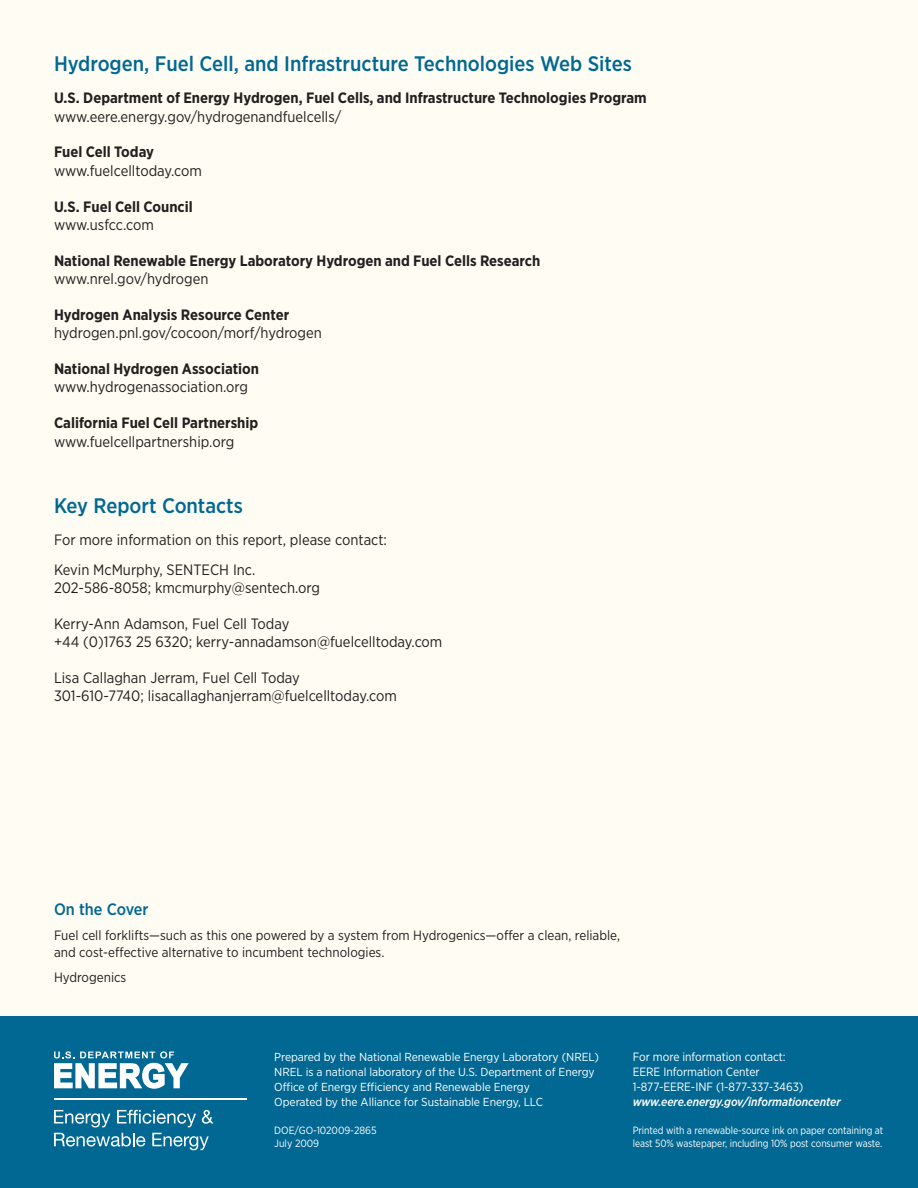
<style>
.page{position:relative;width:918px;height:1188px;background:#fff}
.page>*{position:absolute;margin:0;border:0;box-sizing:border-box;transform-origin:0 0}
.hed{font:500 21px "Gotham Narrow";color:#006893}
.hed-2{font:500 16.5px "Gotham Narrow";color:#006893}
.text{font:15px/18.5px "Gotham Narrow";color:#231f20}
.text-2{font:700 15px/18.5px "Gotham Narrow";color:#231f20}
.text-3{font:13.5px/16.5px "Gotham Narrow";color:#231f20}
.t1{font:12px/15px "Gotham Narrow";letter-spacing:-.005em;color:#fff}
.t2{font:italic 500 12px "Gotham Narrow";letter-spacing:-.005em;color:#fff}
.t3{font:11.7px "Gotham Narrow";letter-spacing:-.005em;color:#fff}
.t4{font:10.5px/13.5px "Gotham Narrow";letter-spacing:-.005em;color:#fff;scale:.95 1}
.t5{font:10.5px "Gotham Narrow";letter-spacing:-.005em;color:#fff}
.s1{font-weight:400}
.s2{font-weight:700}
</style>
<div class="page">
<div style="left:0;top:0;width:918px;height:1052px;background:#fefcf3"></div>
<div style="left:0;top:1017px;width:918px;height:171px;background:#006893"></div>
<svg style="left:54px;top:1051px;width:135px;height:38px"></svg>
<hr style="left:54px;top:1098px;width:193px;height:2px;background:#fff">
<svg style="left:54px;top:1110px;width:56px;height:17px"></svg>
<svg style="left:117px;top:1110px;width:79px;height:17px"></svg>
<svg style="left:202px;top:1110px;width:11px;height:14px"></svg>
<svg style="left:54px;top:1133px;width:91px;height:14px"></svg>
<svg style="left:152px;top:1133px;width:57px;height:17px"></svg>
<p class="hed" style="left:54px;top:51px;width:579px">Hydrogen, Fuel Cell, and Infrastructure Technologies Web Sites</p>
<p class="text-2" style="left:54px;top:89px;width:594px">U.S. Department of Energy Hydrogen, Fuel Cells, and Infrastructure Technologies Program <span class="s1">www.eere.energy.gov/hydrogenandfuelcells/</span></p>
<p class="text" style="left:54px;top:143px;width:150px"><span class="s2">Fuel Cell Today </span>www.fuelcelltoday.com</p>
<p class="text-2" style="left:54px;top:197px;width:140px">U.S. Fuel Cell Council <span class="s1">www.usfcc.com</span></p>
<p class="text-2" style="left:54px;top:251px;width:488px">National Renewable Energy Laboratory Hydrogen and Fuel Cells Research <span class="s1">www.nrel.gov/hydrogen</span></p>
<p class="text" style="left:54px;top:305px;width:269px"><span class="s2">Hydrogen Analysis Resource Center </span>hydrogen.pnl.gov/cocoon/morf/hydrogen</p>
<p class="text-2" style="left:54px;top:359px;width:207px">National Hydrogen Association <span class="s1">www.hydrogenassociation.org</span></p>
<p class="text-2" style="left:54px;top:414px;width:206px">California Fuel Cell Partnership <span class="s1">www.fuelcellpartnership.org</span></p>
<p class="hed" style="left:54px;top:493px;width:190px">Key Report Contacts</p>
<p class="text" style="left:54px;top:531px;width:335px">For more information on this report, please contact:</p>
<p class="text" style="left:54px;top:560px;width:268px">Kevin McMurphy, SENTECH Inc.<br>202-586-8058; kmcmurphy@sentech.org</p>
<p class="text" style="left:54px;top:614px;width:390px">Kerry-Ann Adamson, Fuel Cell Today<br>+44 (0)1763 25 6320; kerry-annadamson@fuelcelltoday.com</p>
<p class="text" style="left:54px;top:668px;width:344px">Lisa Callaghan Jerram, Fuel Cell Today<br>301-610-7740; lisacallaghanjerram@fuelcelltoday.com</p>
<p class="hed-2" style="left:54px;top:899px;width:96px">On the Cover</p>
<p class="text-3" style="left:54px;top:927px;width:568px">Fuel cell forklifts—such as this one powered by a system from Hydrogenics—offer a clean, reliable, and cost-effective alternative to incumbent technologies.</p>
<p class="text-3" style="left:54px;top:969px;width:74px">Hydrogenics</p>
<p class="t3" style="left:274px;top:1049px;width:326px">Prepared by the National Renewable Energy Laboratory (NREL)</p>
<p class="t3" style="left:274px;top:1064px;width:322px">NREL is a national laboratory of the U.S. Department of Energy</p>
<p class="t3" style="left:274px;top:1079px;width:257px">Office of Energy Efficiency and Renewable Energy</p>
<p class="t3" style="left:274px;top:1094px;width:270px">Operated by the Alliance for Sustainable Energy, LLC</p>
<p class="t5" style="left:274px;top:1123px;width:104px">DOE/GO-102009-2865</p>
<p class="t5" style="left:274px;top:1137px;width:46px">July 2009</p>
<p class="t1" style="left:633px;top:1049px;width:154px">For more information contact:<br>EERE Information Center</p>
<p class="t1" style="left:633px;top:1079px;width:172px">1-877-EERE-INF (1-877-337-3463)</p>
<p class="t2" style="left:633px;top:1094px;width:209px">www.eere.energy.gov/informationcenter</p>
<p class="t4" style="left:633px;top:1123px;width:265px">Printed with a renewable-source ink on paper containing at least 50% wastepaper, including 10% post consumer waste.</p>
</div>
